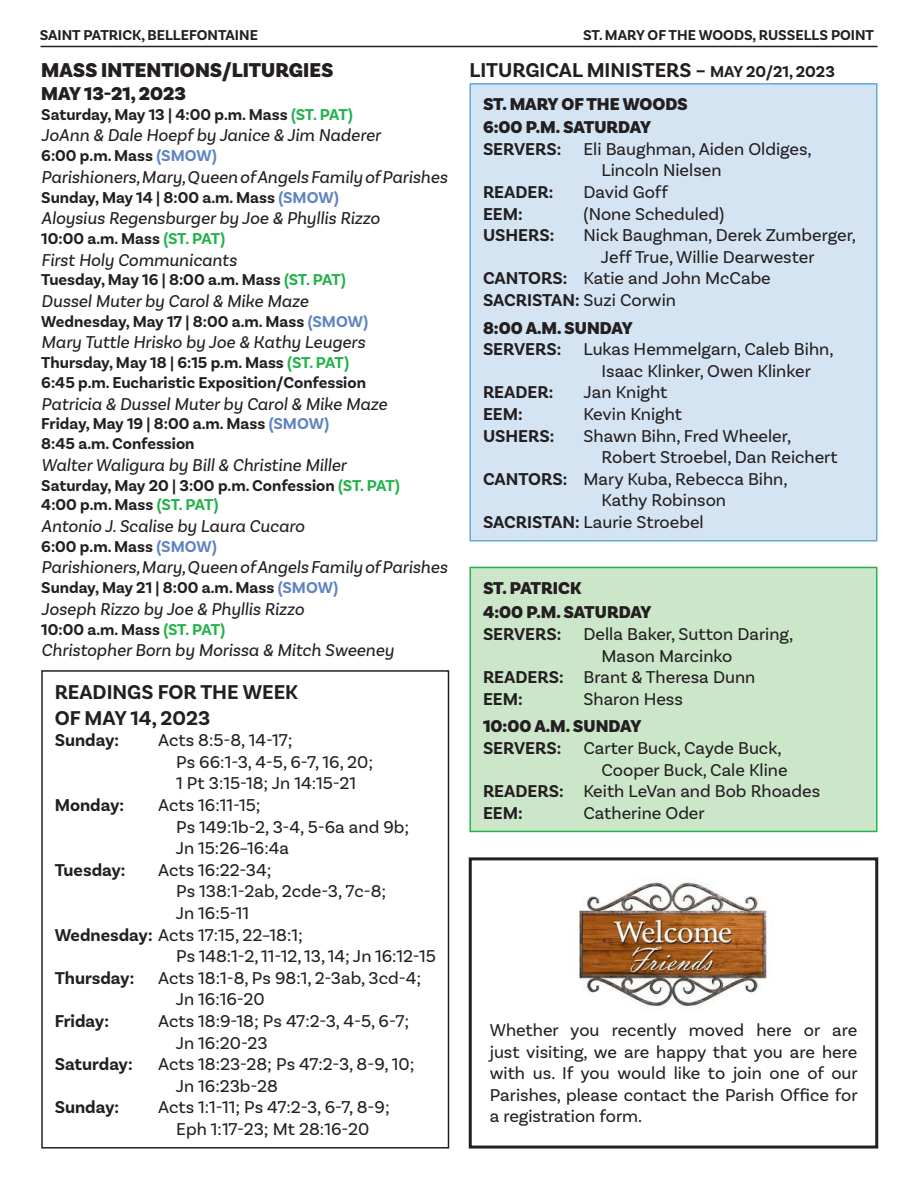
<style>
.page{position:relative;width:918px;height:1188px;background:#fff}
.page>*{position:absolute;margin:0;border:0;box-sizing:border-box;transform-origin:0 0}
.SMOW_HEADER{font:700 21px "Basic Sans";color:#231f20}
.SMOW_HEADER-2{font:900 21px "Basic Sans";color:#231f20}
.SMOW_HEADER-3{font:900 19.5px "Basic Sans";color:#231f20}
.t1{font:18px/21.6px "Basic Sans";color:#231f20;text-align:justify}
.t2{font:italic 18px "Basic Sans";color:#231f20}
.t3{font:700 18px "Basic Sans";color:#231f20}
.t4{font:900 18px "Basic Sans";color:#231f20}
.MASS_DATE{font:700 16.5px "Basic Sans";color:#231f20}
.t5{font:700 15px "Basic Sans";color:#231f20}
.s1{color:#23b24b}
.s2{color:#5f83c3}
.s3{font-size:16.5px}
.s4{font-weight:700}
.s5{font-weight:400}
</style>
<div class="page">
<hr style="left:40px;top:46px;width:838px;height:1px;background:#231f20">
<div style="left:470px;top:84px;width:407px;height:457px;background:#d5e4f3"></div>
<div style="left:470px;top:83px;width:408px;height:459px;border:2px solid #63a8d8"></div>
<div style="left:470px;top:567px;width:407px;height:264px;background:#cce6ca"></div>
<div style="left:470px;top:567px;width:408px;height:265px;border:2px solid #23b24b"></div>
<img style="left:579px;top:880px;width:189px;height:127px">
<div style="left:469px;top:857px;width:409px;height:292px;border:3px solid #231f20"></div>
<div style="left:41px;top:670px;width:408px;height:479px;border:2px solid #231f20"></div>
<p class="t5" style="left:40px;top:26px;width:220px">SAINT PATRICK, BELLEFONTAINE</p>
<p class="t5" style="left:583px;top:26px;width:292px">ST. MARY OF THE WOODS, RUSSELLS POINT</p>
<p class="SMOW_HEADER-2" style="left:41px;top:57px;width:294px">MASS INTENTIONS/LITURGIES</p>
<p class="SMOW_HEADER-3" style="left:41px;top:82px;width:146px">MAY 13-21, 2023</p>
<p class="MASS_DATE" style="left:41px;top:104px;width:313px">Saturday, May 13 | 4:00 p.m. Mass <span class="s1">(ST. PAT)</span></p>
<p class="t2" style="left:41px;top:125px;width:341px">JoAnn &amp; Dale Hoepf by Janice &amp; Jim Naderer</p>
<p class="MASS_DATE" style="left:41px;top:146px;width:177px">6:00 p.m. Mass <span class="s2">(SMOW)</span></p>
<p class="t2" style="left:41px;top:166px;width:408px">Parishioners, Mary, Queen of Angels Family of Parishes</p>
<p class="MASS_DATE" style="left:41px;top:187px;width:299px">Sunday, May 14 | 8:00 a.m. Mass <span class="s2">(SMOW)</span></p>
<p class="t2" style="left:41px;top:207px;width:340px">Aloysius Regensburger by Joe &amp; Phyllis Rizzo</p>
<p class="MASS_DATE" style="left:41px;top:228px;width:186px">10:00 a.m. Mass <span class="s1">(ST. PAT)</span></p>
<p class="t2" style="left:41px;top:249px;width:197px">First Holy Communicants</p>
<p class="MASS_DATE" style="left:41px;top:270px;width:306px">Tuesday, May 16 | 8:00 a.m. Mass <span class="s1">(ST. PAT)</span></p>
<p class="t2" style="left:41px;top:290px;width:269px">Dussel Muter by Carol &amp; Mike Maze</p>
<p class="MASS_DATE" style="left:41px;top:311px;width:329px">Wednesday, May 17 | 8:00 a.m. Mass <span class="s2">(SMOW)</span></p>
<p class="t2" style="left:41px;top:332px;width:325px">Mary Tuttle Hrisko by Joe &amp; Kathy Leugers</p>
<p class="MASS_DATE" style="left:41px;top:353px;width:309px">Thursday, May 18 | 6:15 p.m. Mass <span class="s1">(ST. PAT)</span></p>
<p class="MASS_DATE" style="left:41px;top:372px;width:326px">6:45 p.m. Eucharistic Exposition/Confession</p>
<p class="t2" style="left:41px;top:393px;width:347px">Patricia &amp; Dussel Muter by Carol &amp; Mike Maze</p>
<p class="MASS_DATE" style="left:41px;top:414px;width:290px">Friday, May 19 | 8:00 a.m. Mass <span class="s2">(SMOW)</span></p>
<p class="MASS_DATE" style="left:41px;top:434px;width:155px">8:45 a.m. Confession</p>
<p class="t2" style="left:41px;top:454px;width:307px">Walter Waligura by Bill &amp; Christine Miller</p>
<p class="MASS_DATE" style="left:41px;top:475px;width:360px">Saturday, May 20 | 3:00 p.m. Confession <span class="s1">(ST. PAT)</span></p>
<p class="MASS_DATE" style="left:41px;top:495px;width:179px">4:00 p.m. Mass <span class="s1">(ST. PAT)</span></p>
<p class="t2" style="left:41px;top:515px;width:265px">Antonio J. Scalise by Laura Cucaro</p>
<p class="MASS_DATE" style="left:41px;top:536px;width:177px">6:00 p.m. Mass <span class="s2">(SMOW)</span></p>
<p class="t2" style="left:41px;top:557px;width:408px">Parishioners, Mary, Queen of Angels Family of Parishes</p>
<p class="MASS_DATE" style="left:41px;top:578px;width:299px">Sunday, May 21 | 8:00 a.m. Mass <span class="s2">(SMOW)</span></p>
<p class="t2" style="left:41px;top:598px;width:265px">Joseph Rizzo by Joe &amp; Phyllis Rizzo</p>
<p class="MASS_DATE" style="left:41px;top:619px;width:186px">10:00 a.m. Mass <span class="s1">(ST. PAT)</span></p>
<p class="t2" style="left:41px;top:639px;width:354px">Christopher Born by Morissa &amp; Mitch Sweeney</p>
<p class="SMOW_HEADER" style="left:470px;top:57px;width:367px">LITURGICAL MINISTERS – <span class="s3">MAY 20/21, 2023</span></p>
<p class="t4" style="left:483px;top:93px;width:206px">ST. MARY OF THE WOODS</p>
<p class="t4" style="left:483px;top:116px;width:170px">6:00 P.M. SATURDAY</p>
<p class="t1" style="left:483px;top:138px;width:330px"><span class="s4">SERVERS:</span> Eli Baughman, Aiden Oldiges,</p>
<p class="t1" style="left:601px;top:159px;width:122px">Lincoln Nielsen</p>
<p class="t3" style="left:483px;top:181px;width:72px">READER:</p>
<p class="t1" style="left:584px;top:181px;width:86px">David Goff</p>
<p class="t3" style="left:483px;top:203px;width:41px">EEM:</p>
<p class="t1" style="left:584px;top:203px;width:142px">(None Scheduled)</p>
<p class="t3" style="left:483px;top:224px;width:73px">USHERS:</p>
<p class="t1" style="left:584px;top:224px;width:274px">Nick Baughman, Derek Zumberger,</p>
<p class="t1" style="left:601px;top:246px;width:215px">Jeff True, Willie Dearwester</p>
<p class="t1" style="left:483px;top:267px;width:289px"><span class="s4">CANTORS:</span> Katie and John McCabe</p>
<p class="t3" style="left:483px;top:289px;width:195px">SACRISTAN: <span class="s5">Suzi Corwin</span></p>
<p class="t4" style="left:483px;top:317px;width:151px">8:00 A.M. SUNDAY</p>
<p class="t1" style="left:483px;top:338px;width:352px"><span class="s4">SERVERS:</span> Lukas Hemmelgarn, Caleb Bihn,</p>
<p class="t1" style="left:601px;top:360px;width:211px">Isaac Klinker, Owen Klinker</p>
<p class="t3" style="left:483px;top:382px;width:72px">READER:</p>
<p class="t1" style="left:584px;top:381px;width:85px">Jan Knight</p>
<p class="t3" style="left:483px;top:403px;width:41px">EEM:</p>
<p class="t1" style="left:584px;top:403px;width:100px">Kevin Knight</p>
<p class="t3" style="left:483px;top:425px;width:73px">USHERS:</p>
<p class="t1" style="left:584px;top:425px;width:209px">Shawn Bihn, Fred Wheeler,</p>
<p class="t1" style="left:601px;top:446px;width:238px">Robert Stroebel, Dan Reichert</p>
<p class="t1" style="left:483px;top:468px;width:306px"><span class="s4">CANTORS:</span> Mary Kuba, Rebecca Bihn,</p>
<p class="t1" style="left:601px;top:489px;width:126px">Kathy Robinson</p>
<p class="t1" style="left:483px;top:511px;width:222px"><span class="s4">SACRISTAN:</span> Laurie Stroebel</p>
<p class="t4" style="left:483px;top:577px;width:100px">ST. PATRICK</p>
<p class="t4" style="left:483px;top:601px;width:170px">4:00 P.M. SATURDAY</p>
<p class="t1" style="left:483px;top:623px;width:312px"><span class="s4">SERVERS:</span> Della Baker, Sutton Daring,</p>
<p class="t1" style="left:601px;top:645px;width:132px">Mason Marcinko</p>
<p class="t1" style="left:483px;top:666px;width:274px"><span class="s4">READERS:</span> Brant &amp; Theresa Dunn</p>
<p class="t3" style="left:483px;top:688px;width:41px">EEM:</p>
<p class="t1" style="left:584px;top:688px;width:101px">Sharon Hess</p>
<p class="t4" style="left:483px;top:715px;width:160px">10:00 A.M. SUNDAY</p>
<p class="t1" style="left:483px;top:737px;width:300px"><span class="s4">SERVERS:</span> Carter Buck, Cayde Buck,</p>
<p class="t1" style="left:601px;top:759px;width:188px">Cooper Buck, Cale Kline</p>
<p class="t1" style="left:483px;top:780px;width:339px"><span class="s4">READERS:</span> Keith LeVan and Bob Rhoades</p>
<p class="t3" style="left:483px;top:802px;width:41px">EEM:</p>
<p class="t1" style="left:584px;top:802px;width:123px">Catherine Oder</p>
<p class="SMOW_HEADER" style="left:55px;top:680px;width:245px">READINGS FOR THE WEEK</p>
<p class="SMOW_HEADER" style="left:55px;top:705px;width:157px">OF MAY 14, 2023</p>
<p class="t3" style="left:55px;top:729px;width:66px">Sunday:</p>
<p class="t1" style="left:158px;top:729px;width:136px">Acts 8:5-8, 14-17;</p>
<p class="t1" style="left:176px;top:751px;width:198px">Ps 66:1-3, 4-5, 6-7, 16, 20;</p>
<p class="t1" style="left:176px;top:773px;width:181px">1 Pt 3:15-18; Jn 14:15-21</p>
<p class="t3" style="left:55px;top:794px;width:71px">Monday:</p>
<p class="t1" style="left:158px;top:794px;width:104px">Acts 16:11-15;</p>
<p class="t1" style="left:176px;top:816px;width:235px">Ps 149:1b-2, 3-4, 5-6a and 9b;</p>
<p class="t1" style="left:176px;top:837px;width:115px">Jn 15:26–16:4a</p>
<p class="t3" style="left:55px;top:859px;width:72px">Tuesday:</p>
<p class="t1" style="left:158px;top:859px;width:115px">Acts 16:22-34;</p>
<p class="t1" style="left:176px;top:881px;width:212px">Ps 138:1-2ab, 2cde-3, 7c-8;</p>
<p class="t1" style="left:176px;top:902px;width:75px">Jn 16:5-11</p>
<p class="t1" style="left:55px;top:924px;width:250px"><span class="s4">Wednesday:</span> Acts 17:15, 22–18:1;</p>
<p class="t1" style="left:176px;top:945px;width:261px">Ps 148:1-2, 11-12, 13, 14; Jn 16:12-15</p>
<p class="t3" style="left:55px;top:967px;width:81px">Thursday:</p>
<p class="t1" style="left:158px;top:967px;width:264px">Acts 18:1-8, Ps 98:1, 2-3ab, 3cd-4;</p>
<p class="t1" style="left:176px;top:989px;width:91px">Jn 16:16-20</p>
<p class="t3" style="left:55px;top:1010px;width:56px">Friday:</p>
<p class="t1" style="left:158px;top:1010px;width:252px">Acts 18:9-18; Ps 47:2-3, 4-5, 6-7;</p>
<p class="t1" style="left:176px;top:1032px;width:94px">Jn 16:20-23</p>
<p class="t3" style="left:55px;top:1053px;width:79px">Saturday:</p>
<p class="t1" style="left:158px;top:1053px;width:258px">Acts 18:23-28; Ps 47:2-3, 8-9, 10;</p>
<p class="t1" style="left:176px;top:1075px;width:104px">Jn 16:23b-28</p>
<p class="t3" style="left:55px;top:1097px;width:66px">Sunday:</p>
<p class="t1" style="left:158px;top:1097px;width:233px">Acts 1:1-11; Ps 47:2-3, 6-7, 8-9;</p>
<p class="t1" style="left:176px;top:1118px;width:195px">Eph 1:17-23; Mt 28:16-20</p>
<p class="t1" style="left:490px;top:1019px;width:369px">Whether you recently moved here or are just visiting, we are happy that you are here with us. If you would like to join one of our Parishes, please contact the Parish Office for a registration form.</p>
</div>
